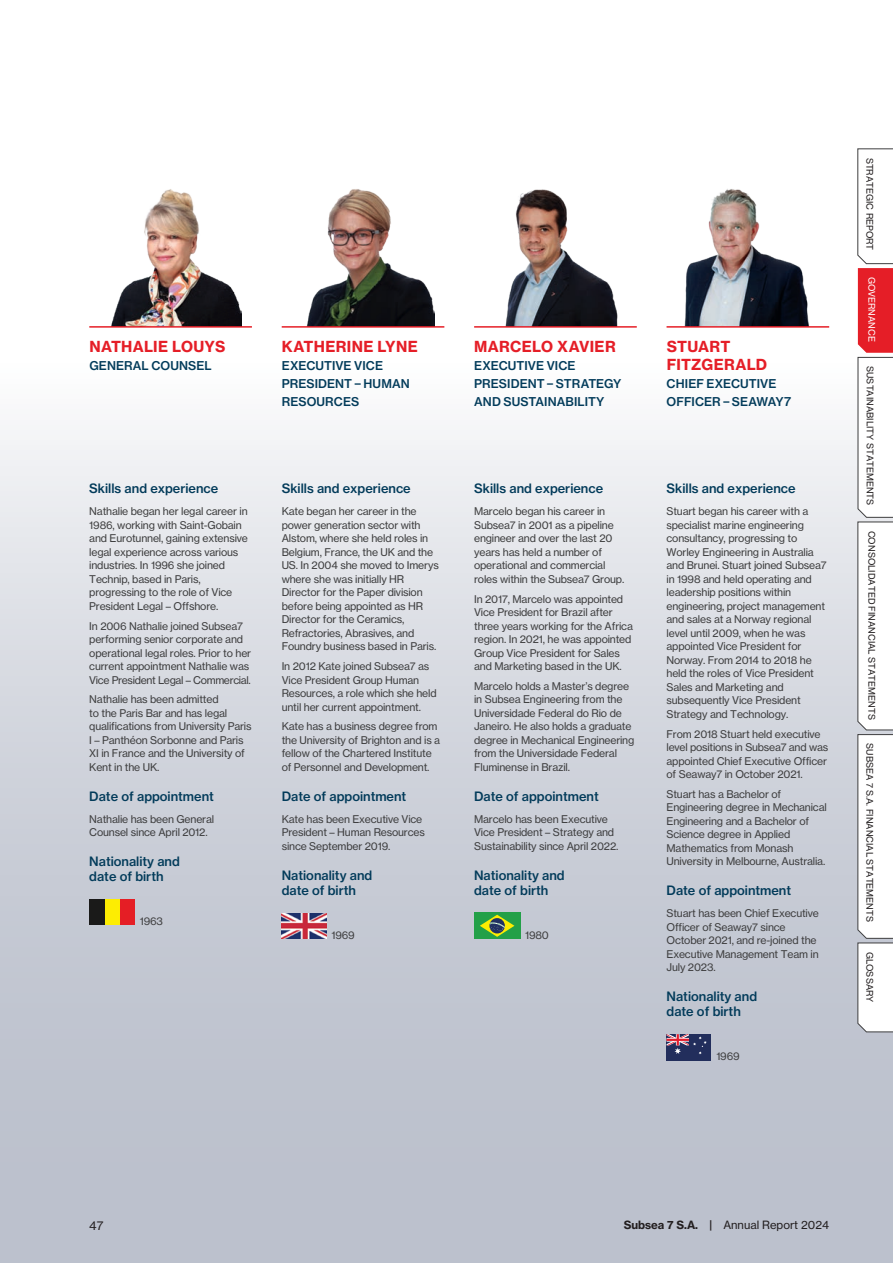
<style>
.page{position:relative;width:893px;height:1263px;background:#fff}
.page>*{position:absolute;margin:0;border:0;box-sizing:border-box;transform-origin:0 0}
.BoD-Heading-1{font:15px/18px "N Haas Grotesk TX Std 75 Bd";letter-spacing:.02em;color:#e51e27}
.BoD-Heading-3{font:12.75px/15px "N Haas Grotesk TX Std 65 Md";color:#023b5a}
.Bod-Heading-2{font:12px/18px "N Haas Grotesk TX Std 65 Md";letter-spacing:.005em;color:#023b5a}
.t1{font:12px "N Haas Grotesk TX Std 55 Rg";color:#231f20}
.t2{font:11.25px "N Haas Grotesk TX Std 55 Rg";color:#231f20}
.BoD-Bodytext{font:10.5px/13.5px "N Haas Grotesk TX Std 55 Rg";letter-spacing:-.015em;color:#3e3e3f}
.t3{font:9px "N Haas Grotesk TX Std 55 Rg";color:#231f20}
.t4{font:9px "N Haas Grotesk TX Std 55 Rg";color:#fff}
.s1{font-family:"N Haas Grotesk TX Std 75 Bd"}
</style>
<div class="page">
<div style="left:0;top:0;width:893px;height:1263px;background:linear-gradient(to bottom,#fff,#b2b7c5)"></div>
<img style="left:97px;top:182px;width:144px;height:144px">
<img style="left:290px;top:182px;width:144px;height:144px">
<img style="left:483px;top:182px;width:144px;height:144px">
<img style="left:670px;top:182px;width:145px;height:144px">
<div style="left:89px;top:899px;width:16px;height:26px;background:#1a1a19"></div>
<div style="left:105px;top:899px;width:15px;height:26px;background:#fded02"></div>
<div style="left:120px;top:899px;width:15px;height:26px;background:#e51e25"></div>
<img style="left:282px;top:913px;width:45px;height:26px">
<div style="left:474px;top:913px;width:46px;height:26px;background:#23a048"></div>
<svg style="left:480px;top:915px;width:34px;height:22px"></svg>
<div style="left:666px;top:1034px;width:45px;height:26px;background:#222e5c"></div>
<svg style="left:666px;top:1034px;width:41px;height:20px"></svg>
<hr style="left:89px;top:326px;width:163px;height:2px;background:#e51e27">
<hr style="left:282px;top:326px;width:162px;height:2px;background:#e51e27">
<hr style="left:474px;top:326px;width:163px;height:2px;background:#e51e27">
<hr style="left:666px;top:326px;width:163px;height:2px;background:#e51e27">
<svg style="left:857px;top:148px;width:36px;height:884px"></svg>
<p class="BoD-Heading-1" style="left:89px;top:337px;width:137px">NATHALIE LOUYS</p>
<p class="Bod-Heading-2" style="left:89px;top:356px;width:124px">GENERAL COUNSEL</p>
<p class="BoD-Heading-1" style="left:282px;top:337px;width:137px">KATHERINE LYNE</p>
<p class="Bod-Heading-2" style="left:282px;top:356px;width:129px">EXECUTIVE VICE<br>PRESIDENT – HUMAN<br>RESOURCES</p>
<p class="BoD-Heading-3" style="left:89px;top:481px;width:131px">Skills and experience</p>
<p class="BoD-Bodytext" style="left:89px;top:504px;width:160px">Nathalie began her legal career in<br>1986, working with Saint-Gobain and Eurotunnel, gaining extensive legal experience across various industries. In 1996 she joined<br>Technip, based in Paris, progressing to the role of Vice<br>President Legal – Offshore.</p>
<p class="BoD-Bodytext" style="left:89px;top:619px;width:163px">In 2006 Nathalie joined Subsea7 performing senior corporate and operational legal roles. Prior to her current appointment Nathalie was Vice President Legal – Commercial.</p>
<p class="BoD-Bodytext" style="left:89px;top:693px;width:164px">Nathalie has been admitted<br>to the Paris Bar and has legal qualifications from University Paris<br>I – Panthéon Sorbonne and Paris<br>XI in France and the University of<br>Kent in the UK.</p>
<p class="BoD-Heading-3" style="left:89px;top:789px;width:126px">Date of appointment</p>
<p class="BoD-Bodytext" style="left:89px;top:812px;width:126px">Nathalie has been General<br>Counsel since April 2012.</p>
<p class="BoD-Heading-3" style="left:89px;top:854px;width:92px">Nationality and date of birth</p>
<p class="BoD-Bodytext" style="left:140px;top:915px;width:25px">1963</p>
<p class="BoD-Heading-3" style="left:282px;top:481px;width:131px">Skills and experience</p>
<p class="BoD-Bodytext" style="left:282px;top:504px;width:159px">Kate began her career in the power generation sector with<br>Alstom, where she held roles in<br>Belgium, France, the UK and the<br>US. In 2004 she moved to Imerys where she was initially HR<br>Director for the Paper division before being appointed as HR<br>Director for the Ceramics,<br>Refractories, Abrasives, and<br>Foundry business based in Paris.</p>
<p class="BoD-Bodytext" style="left:282px;top:659px;width:156px">In 2012 Kate joined Subsea7 as<br>Vice President Group Human<br>Resources, a role which she held until her current appointment.</p>
<p class="BoD-Bodytext" style="left:282px;top:720px;width:160px">Kate has a business degree from the University of Brighton and is a fellow of the Chartered Institute of Personnel and Development.</p>
<p class="BoD-Heading-3" style="left:282px;top:789px;width:126px">Date of appointment</p>
<p class="BoD-Bodytext" style="left:282px;top:812px;width:145px">Kate has been Executive Vice<br>President – Human Resources since September 2019.</p>
<p class="BoD-Heading-3" style="left:282px;top:867px;width:92px">Nationality and date of birth</p>
<p class="BoD-Bodytext" style="left:331px;top:928px;width:25px">1969</p>
<p class="BoD-Heading-1" style="left:474px;top:337px;width:143px">MARCELO XAVIER</p>
<p class="Bod-Heading-2" style="left:474px;top:356px;width:149px">EXECUTIVE VICE<br>PRESIDENT – STRATEGY<br>AND SUSTAINABILITY</p>
<p class="BoD-Heading-3" style="left:474px;top:481px;width:131px">Skills and experience</p>
<p class="BoD-Bodytext" style="left:474px;top:504px;width:152px">Marcelo began his career in<br>Subsea7 in 2001 as a pipeline engineer and over the last 20 years has held a number of operational and commercial roles within the Subsea7 Group.</p>
<p class="BoD-Bodytext" style="left:474px;top:592px;width:160px">In 2017, Marcelo was appointed<br>Vice President for Brazil after three years working for the Africa region. In 2021, he was appointed<br>Group Vice President for Sales and Marketing based in the UK.</p>
<p class="BoD-Bodytext" style="left:474px;top:679px;width:162px">Marcelo holds a Master’s degree in Subsea Engineering from the<br>Universidade Federal do Rio de<br>Janeiro. He also holds a graduate degree in Mechanical Engineering from the Universidade Federal<br>Fluminense in Brazil.</p>
<p class="BoD-Heading-3" style="left:474px;top:789px;width:126px">Date of appointment</p>
<p class="BoD-Bodytext" style="left:474px;top:812px;width:146px">Marcelo has been Executive<br>Vice President – Strategy and<br>Sustainability since April 2022.</p>
<p class="BoD-Heading-3" style="left:474px;top:867px;width:92px">Nationality and date of birth</p>
<p class="BoD-Bodytext" style="left:525px;top:928px;width:25px">1980</p>
<p class="BoD-Heading-1" style="left:667px;top:337px;width:102px">STUART<br>FITZGERALD</p>
<p class="Bod-Heading-2" style="left:667px;top:374px;width:126px">CHIEF EXECUTIVE<br>OFFICER – SEAWAY7</p>
<p class="BoD-Heading-3" style="left:666px;top:481px;width:131px">Skills and experience</p>
<p class="BoD-Bodytext" style="left:666px;top:504px;width:161px">Stuart began his career with a specialist marine engineering consultancy, progressing to<br>Worley Engineering in Australia and Brunei. Stuart joined Subsea7 in 1998 and held operating and leadership positions within engineering, project management and sales at a Norway regional level until 2009, when he was appointed Vice President for<br>Norway. From 2014 to 2018 he held the roles of Vice President<br>Sales and Marketing and subsequently Vice President<br>Strategy and Technology.</p>
<p class="BoD-Bodytext" style="left:666px;top:727px;width:163px">From 2018 Stuart held executive level positions in Subsea7 and was appointed Chief Executive Officer of Seaway7 in October 2021.</p>
<p class="BoD-Bodytext" style="left:666px;top:787px;width:162px">Stuart has a Bachelor of<br>Engineering degree in Mechanical<br>Engineering and a Bachelor of<br>Science degree in Applied<br>Mathematics from Monash<br>University in Melbourne, Australia.</p>
<p class="BoD-Heading-3" style="left:666px;top:883px;width:126px">Date of appointment</p>
<p class="BoD-Bodytext" style="left:666px;top:907px;width:154px">Stuart has been Chief Executive<br>Officer of Seaway7 since<br>October 2021, and re-joined the<br>Executive Management Team in<br>July 2023.</p>
<p class="BoD-Heading-3" style="left:666px;top:989px;width:92px">Nationality and date of birth</p>
<p class="BoD-Bodytext" style="left:716px;top:1050px;width:25px">1969</p>
<p class="t3" style="left:875px;top:158px;width:94px;rotate:90deg">STRATEGIC REPORT</p>
<p class="t4" style="left:877px;top:277px;width:67px;rotate:90deg">GOVERNANCE</p>
<p class="t3" style="left:875px;top:366px;width:141px;rotate:90deg">SUSTAINABILITY STATEMENTS</p>
<p class="t3" style="left:877px;top:531px;width:191px;rotate:90deg">CONSOLIDATED FINANCIAL STATEMENTS</p>
<p class="t3" style="left:875px;top:743px;width:180px;rotate:90deg">SUBSEA 7 S.A. FINANCIAL STATEMENTS</p>
<p class="t3" style="left:875px;top:952px;width:52px;rotate:90deg">GLOSSARY</p>
<p class="t1" style="left:89px;top:1218px;width:16px">47</p>
<p class="t2" style="left:624px;top:1218px;width:207px"><span class="s1">Subsea 7 S.A. |</span> Annual Report 2024</p>
</div>
